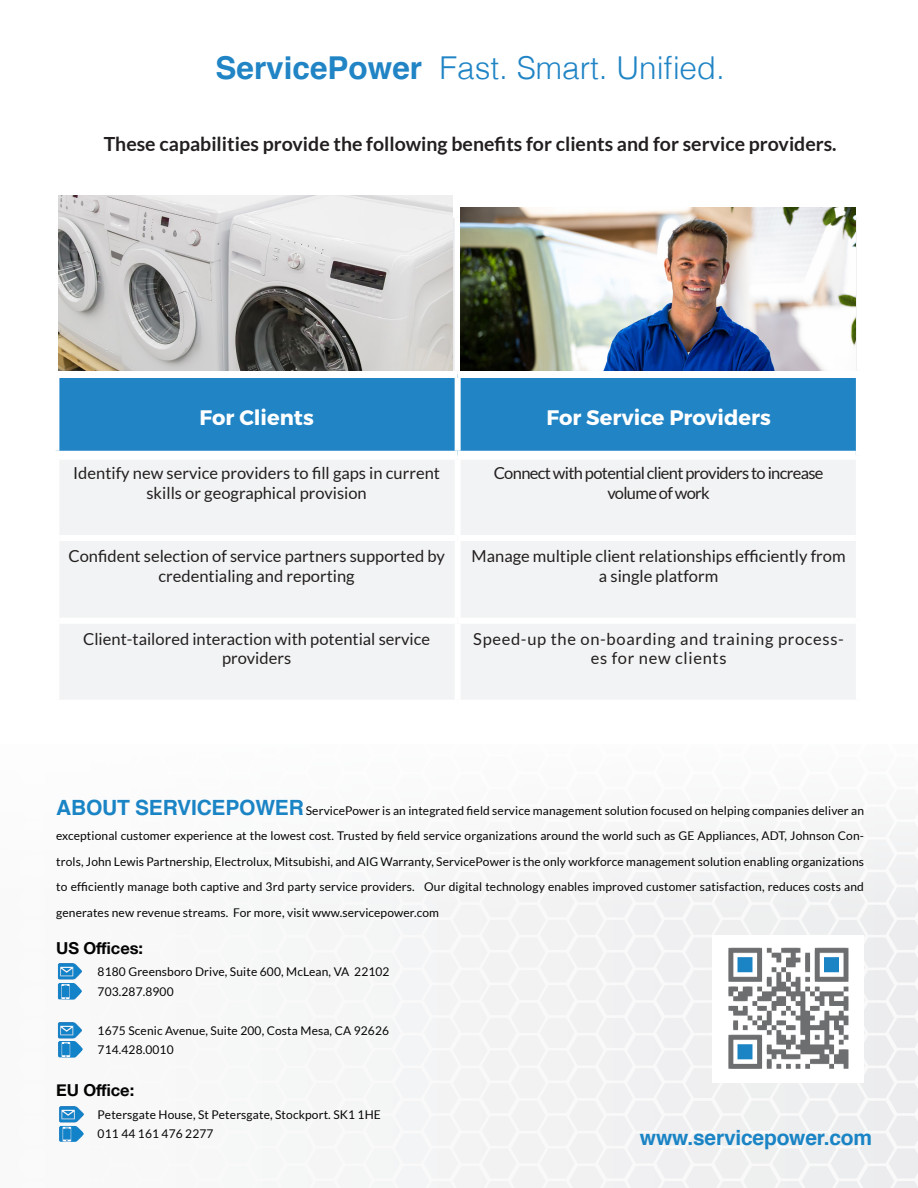
<style>
.page{position:relative;width:918px;height:1188px;background:#fff}
.page>*{position:absolute;margin:0;border:0;box-sizing:border-box;transform-origin:0 0}
.t1{font:300 31.5px "Helvetica";color:#2084c5}
.t2{font:700 21px "Montserrat";color:#fff}
.t3{font:700 21px "Helvetica";letter-spacing:-.01em;color:#1a84c5}
.t4{font:700 19.5px "Lato";color:#231f20}
.t5{font:16.5px/19.8px "Lato";color:#231f20;text-align:center}
.t6{font:16.5px "Lato";letter-spacing:-.04em;color:#231f20}
.t7{font:16.5px/19.8px "Lato";letter-spacing:.04em;color:#231f20;text-align:center}
.t8{font:700 16.5px "Helvetica Neue";letter-spacing:-.005em;color:#040503}
.t9{font:12px/25.5px "Lato";letter-spacing:.01em;color:#040503;text-align:justify}
.s1{font-weight:700}
.s2{font-family:"Helvetica";font-weight:700;font-size:21px;color:#1a84c5}
</style>
<div class="page">
<div style="left:352px;top:816px;width:566px;height:372px;background:#f3f3f4"></div>
<div style="left:59px;top:378px;width:797px;height:73px;background:#2084c5"></div>
<div style="left:60px;top:460px;width:796px;height:239px;background:#f2f3f4"></div>
<div style="left:455px;top:460px;width:6px;height:75px;background:#fff"></div>
<div style="left:455px;top:541px;width:6px;height:77px;background:#fff"></div>
<div style="left:59px;top:618px;width:399px;height:6px;background:#fff"></div>
<div style="left:458px;top:618px;width:398px;height:6px;background:#fff"></div>
<div style="left:455px;top:624px;width:6px;height:76px;background:#fff"></div>
<div style="left:59px;top:535px;width:399px;height:6px;background:#fff"></div>
<div style="left:458px;top:535px;width:398px;height:6px;background:#fff"></div>
<div style="left:455px;top:378px;width:6px;height:73px;background:#fff"></div>
<img style="left:58px;top:196px;width:395px;height:174px">
<img style="left:461px;top:208px;width:394px;height:163px">
<img style="left:57px;top:963px;width:26px;height:17px">
<img style="left:57px;top:983px;width:25px;height:17px">
<img style="left:57px;top:1022px;width:26px;height:16px">
<img style="left:58px;top:1038px;width:25px;height:20px">
<img style="left:59px;top:1106px;width:25px;height:16px">
<img style="left:59px;top:1122px;width:25px;height:20px">
<img style="left:712px;top:936px;width:152px;height:147px">
<p class="t1" style="left:216px;top:41px;width:511px"><span class="s1">ServicePower</span> Fast. Smart. Unified.</p>
<p class="t4" style="left:104px;top:133px;width:734px">These capabilities provide the following benefits for clients and for service providers.</p>
<p class="t2" style="left:199px;top:404px;width:116px">For Clients</p>
<p class="t2" style="left:546px;top:404px;width:226px">For Service Providers</p>
<p class="t5" style="left:73px;top:463px;width:368px">Identify new service providers to fill gaps in current skills or geographical provision</p>
<p class="t6" style="left:494px;top:464px;width:331px">Connect with potential client providers to increase</p>
<p class="t6" style="left:607px;top:484px;width:104px">volume of work</p>
<p class="t5" style="left:68px;top:546px;width:378px">Confident selection of service partners supported by credentialing and reporting</p>
<p class="t5" style="left:472px;top:546px;width:376px">Manage multiple client relationships efficiently from a single platform</p>
<p class="t5" style="left:83px;top:629px;width:349px">Client-tailored interaction with potential service providers</p>
<p class="t7" style="left:473px;top:629px;width:372px">Speed-up the on-boarding and training process&shy;es for new clients</p>
<p class="t9" style="left:56px;top:797px;width:809px"><span class="s2">ABOUT SERVICEPOWER</span>ServicePower is an integrated field service management solution focused on helping companies deliver an exceptional customer experience at the lowest cost. Trusted by field service organizations around the world such as GE Appliances, ADT, Johnson Con&shy;trols, John Lewis Partnership, Electrolux, Mitsubishi, and AIG Warranty, ServicePower is the only workforce management solution enabling organizations to efficiently manage both captive and 3rd party service providers. Our digital technology enables improved customer satisfaction, reduces costs and generates new revenue streams. For more, visit www.servicepower.com</p>
<p class="t8" style="left:56px;top:935px;width:88px">US Offices:</p>
<p class="t9" style="left:98px;top:959px;width:293px">8180 Greensboro Drive, Suite 600, McLean, VA 22102</p>
<p class="t9" style="left:98px;top:979px;width:78px">703.287.8900</p>
<p class="t9" style="left:98px;top:1018px;width:293px">1675 Scenic Avenue, Suite 200, Costa Mesa, CA 92626</p>
<p class="t9" style="left:98px;top:1037px;width:78px">714.428.0010</p>
<p class="t8" style="left:56px;top:1077px;width:80px">EU Office:</p>
<p class="t9" style="left:98px;top:1102px;width:285px">Petersgate House, St Petersgate, Stockport. SK1 1HE</p>
<p class="t9" style="left:98px;top:1121px;width:117px">011 44 161 476 2277</p>
<p class="t3" style="left:640px;top:1121px;width:234px">www.servicepower.com</p>
</div>
